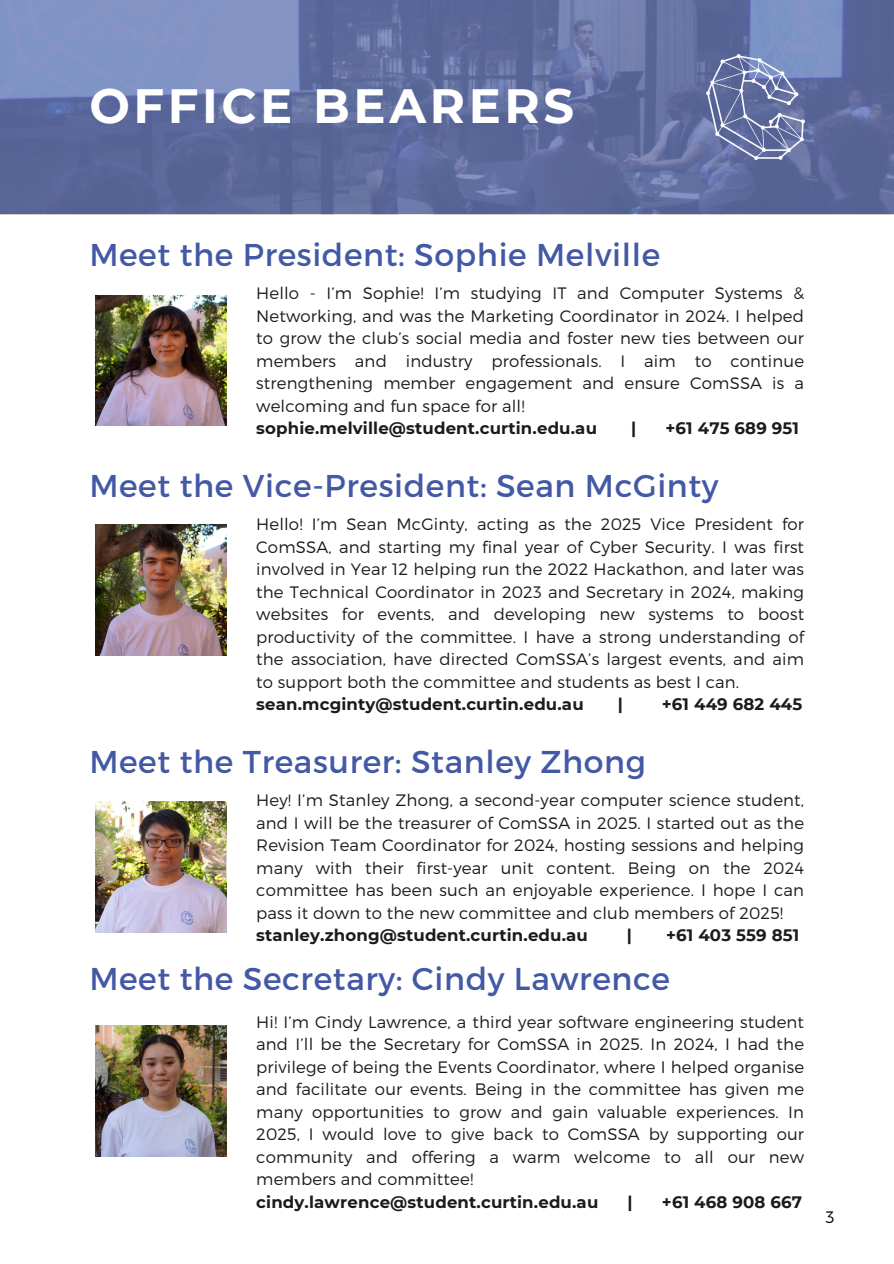
<style>
.page{position:relative;width:894px;height:1264px;background:#fff}
.page>*{position:absolute;margin:0;border:0;box-sizing:border-box;transform-origin:0 0}
.t1{font:700 48px "Montserrat";letter-spacing:.075em;color:#fff}
.t2{font:31.5px "Montserrat";letter-spacing:.02em;color:#4459a5}
.t3{font:300 16.5px/22.5px "Montserrat";letter-spacing:.01em;color:#1b1b1b;text-align:justify}
.t4{font:700 16.5px "Montserrat";letter-spacing:.01em;color:#1b1b1b}
.t5{font:300 16.5px "Montserrat";color:#000}
</style>
<div class="page">
<img style="left:0;top:1px;width:893px;height:213px">
<img style="left:706px;top:54px;width:98px;height:106px">
<img style="left:96px;top:295px;width:130px;height:131px">
<img style="left:96px;top:801px;width:130px;height:131px">
<img style="left:96px;top:1025px;width:130px;height:131px">
<img style="left:96px;top:525px;width:130px;height:130px">
<h1 class="t1" style="left:89px;top:77px;width:486px">OFFICE BEARERS</h1>
<p class="t2" style="left:89px;top:234px;width:572px">Meet the President: Sophie Melville</p>
<h2 class="t3" style="left:256px;top:281px;width:549px">Hello - I’m Sophie! I’m studying IT and Computer Systems &amp; Networking, and was the Marketing Coordinator in 2024. I helped to grow the club’s social media and foster new ties between our members and industry professionals. I aim to continue strengthening member engagement and ensure ComSSA is a welcoming and fun space for all!</h2>
<p class="t4" style="left:256px;top:418px;width:342px">sophie.melville@student.curtin.edu.au</p>
<p class="t4" style="left:631px;top:418px;width:7px">|</p>
<p class="t4" style="left:665px;top:418px;width:135px">+61 475 689 951</p>
<p class="t2" style="left:89px;top:465px;width:630px">Meet the Vice-President: Sean McGinty</p>
<p class="t3" style="left:256px;top:512px;width:549px">Hello! I’m Sean McGinty, acting as the 2025 Vice President for ComSSA, and starting my final year of Cyber Security. I was first involved in Year 12 helping run the 2022 Hackathon, and later was the Technical Coordinator in 2023 and Secretary in 2024, making websites for events, and developing new systems to boost productivity of the committee. I have a strong understanding of the association, have directed ComSSA’s largest events, and aim to support both the committee and students as best I can.</p>
<p class="t4" style="left:256px;top:694px;width:329px">sean.mcginty@student.curtin.edu.au</p>
<p class="t4" style="left:617px;top:694px;width:7px">|</p>
<p class="t4" style="left:661px;top:694px;width:142px">+61 449 682 445</p>
<h2 class="t2" style="left:89px;top:741px;width:558px">Meet the Treasurer: Stanley Zhong</h2>
<p class="t3" style="left:256px;top:788px;width:549px">Hey! I’m Stanley Zhong, a second-year computer science student, and I will be the treasurer of ComSSA in 2025. I started out as the Revision Team Coordinator for 2024, hosting sessions and helping many with their first-year unit content. Being on the 2024 committee has been such an enjoyable experience. I hope I can pass it down to the new committee and club members of 2025!</p>
<p class="t4" style="left:256px;top:925px;width:333px">stanley.zhong@student.curtin.edu.au</p>
<p class="t4" style="left:626px;top:925px;width:7px">|</p>
<p class="t4" style="left:666px;top:925px;width:135px">+61 403 559 851</p>
<p class="t2" style="left:89px;top:958px;width:582px">Meet the Secretary: Cindy Lawrence</p>
<h2 class="t3" style="left:256px;top:1009px;width:549px">Hi! I’m Cindy Lawrence, a third year software engineering student and I’ll be the Secretary for ComSSA in 2025. In 2024, I had the privilege of being the Events Coordinator, where I helped organise and facilitate our events. Being in the committee has given me many opportunities to grow and gain valuable experiences. In 2025, I would love to give back to ComSSA by supporting our community and offering a warm welcome to all our new members and committee!</h2>
<p class="t4" style="left:256px;top:1191px;width:343px">cindy.lawrence@student.curtin.edu.au</p>
<p class="t4" style="left:627px;top:1191px;width:7px">|</p>
<p class="t4" style="left:661px;top:1191px;width:142px">+61 468 908 667</p>
<p class="t5" style="left:825px;top:1206px;width:10px">3</p>
</div>
